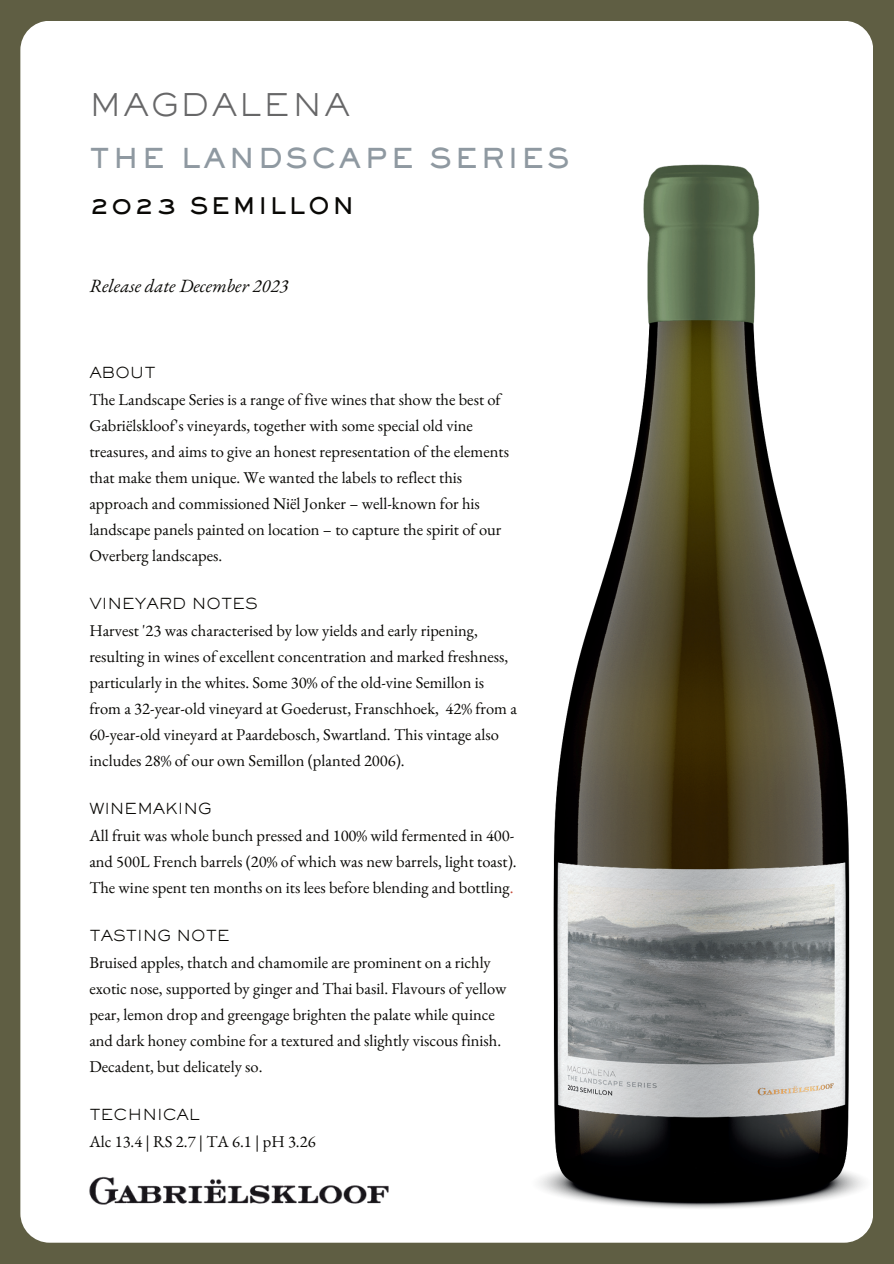
<style>
.page{position:relative;width:894px;height:1264px;background:#fff}
.page>*{position:absolute;margin:0;border:0;box-sizing:border-box;transform-origin:0 0}
.t1{font:300 30.75px "Sackers Gothic Std";letter-spacing:.07em;color:#676768}
.t2{font:800 27px "Sackers Gothic Std";letter-spacing:.105em;color:#8f99a1}
.t3{font:800 22.5px "Sackers Gothic Std";letter-spacing:.105em;color:#090805}
.t4{font:italic 18.75px "EB Garamond";color:#080704}
.t5{font:16.5px/25.8px "EB Garamond";color:#080704}
.t6{font:300 15px "Sackers Gothic Std";color:#080704}
.s1{color:#c54a38}
</style>
<div class="page">
<div style="left:0;top:0;width:893px;height:1263px;background:#5f5e43"></div>
<div style="left:20px;top:21px;width:853px;height:1221px;background:#fff;border-radius:29px"></div>
<img style="left:89px;top:1176px;width:300px;height:29px">
<img style="left:539px;top:164px;width:334px;height:1060px">
<h1 class="t1" style="left:89px;top:84px;width:262px">MAGDALENA</h1>
<h2 class="t2" style="left:89px;top:139px;width:481px">THE LANDSCAPE SERIES</h2>
<h3 class="t3" style="left:89px;top:191px;width:266px">2023 SEMILLON</h3>
<p class="t4" style="left:89px;top:273px;width:200px">Release date December 2023</p>
<p class="t6" style="left:89px;top:363px;width:68px">ABOUT</p>
<p class="t5" style="left:89px;top:387px;width:421px">The Landscape Series is a range of five wines that show the best of Gabriëlskloof's vineyards, together with some special old vine treasures, and aims to give an honest representation of the elements that make them unique. We wanted the labels to reflect this approach and commissioned Niël Jonker – well-known for his landscape panels painted on location – to capture the spirit of our Overberg landscapes.</p>
<p class="t6" style="left:89px;top:593px;width:170px">VINEYARD NOTES</p>
<p class="t5" style="left:89px;top:617px;width:429px">Harvest '23 was characterised by low yields and early ripening, resulting in wines of excellent concentration and marked freshness, particularly in the whites. Some 30% of the old-vine Semillon is from a 32-year-old vineyard at Goederust, Franschhoek, 42% from a 60-year-old vineyard at Paardebosch, Swartland. This vintage also includes 28% of our own Semillon (planted 2006).</p>
<p class="t6" style="left:89px;top:798px;width:124px">WINEMAKING</p>
<p class="t5" style="left:89px;top:822px;width:428px">All fruit was whole bunch pressed and 100% wild fermented in 400- and 500L French barrels (20% of which was new barrels, light toast).<br>The wine spent ten months on its lees before blending and bottling<span class="s1">.</span></p>
<p class="t6" style="left:89px;top:925px;width:142px">TASTING NOTE</p>
<p class="t5" style="left:89px;top:949px;width:418px">Bruised apples, thatch and chamomile are prominent on a richly exotic nose, supported by ginger and Thai basil. Flavours of yellow pear, lemon drop and greengage brighten the palate while quince and dark honey combine for a textured and slightly viscous finish.<br>Decadent, but delicately so.</p>
<p class="t6" style="left:89px;top:1104px;width:112px">TECHNICAL</p>
<p class="t5" style="left:89px;top:1128px;width:228px">Alc 13.4 | RS 2.7 | TA 6.1 | pH 3.26</p>
</div>
